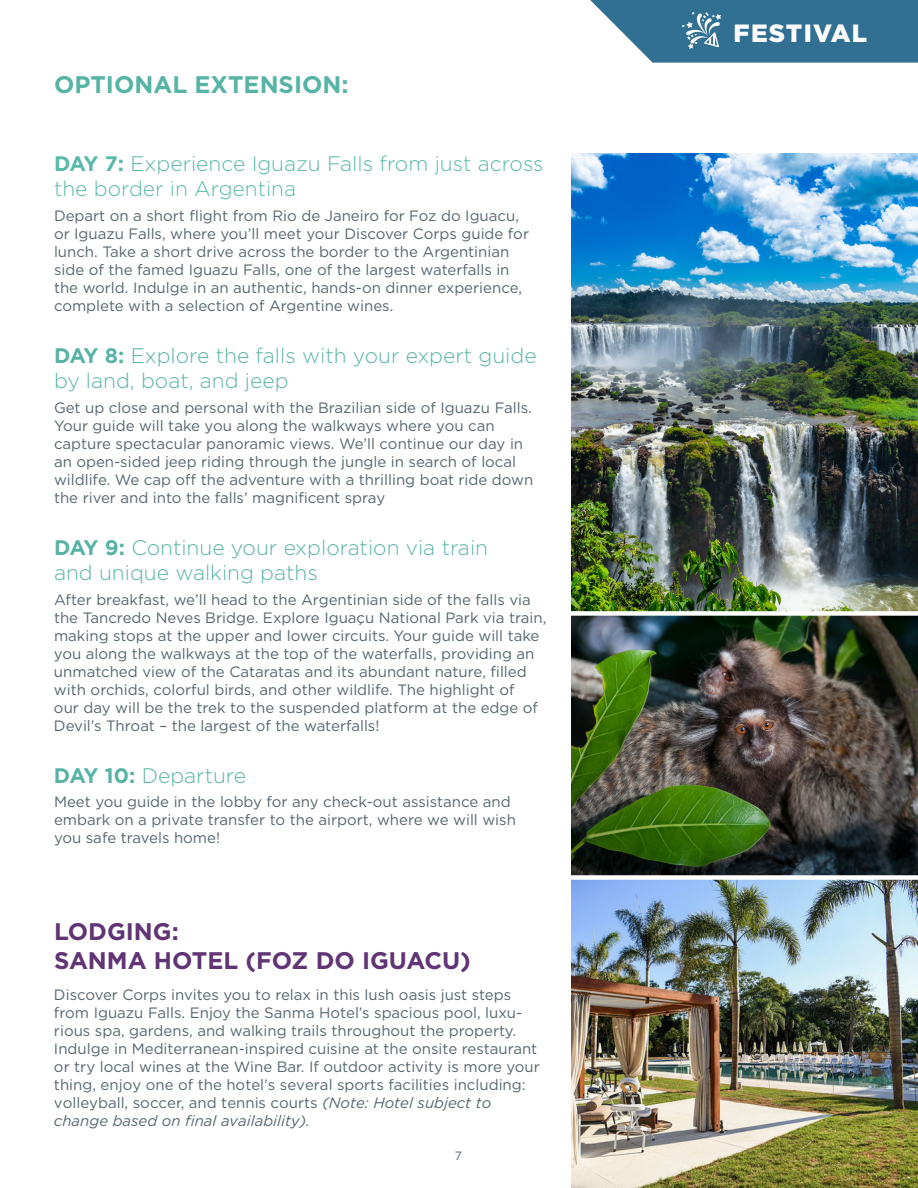
<style>
.page{position:relative;width:918px;height:1188px;background:#fff}
.page>*{position:absolute;margin:0;border:0;box-sizing:border-box;transform-origin:0 0}
.t1{font:900 24.9px "Gotham";letter-spacing:.05em;color:#fff}
.t2{font:700 24px/28.8px "Gotham";color:#613575}
.t3{font:700 24px "Gotham";color:#57b4a5}
.t4{font:300 21px/25.5px "Gotham";color:#57b4a5}
.t5{font:300 21px/25.5px "Gotham";color:#58b9a9}
.t6{font:15px/18px "Gotham";color:#57666e}
.t7{font:12px "Gotham";color:#57666e}
.s1{font-weight:700}
.s2{font-style:italic}
</style>
<div class="page">
<img style="left:571px;top:880px;width:347px;height:308px">
<img style="left:571px;top:616px;width:347px;height:259px">
<img style="left:571px;top:153px;width:347px;height:458px">
<svg style="left:590px;top:0;width:328px;height:63px;background:#49809f"></svg>
<p class="t3" style="left:54px;top:68px;width:296px">OPTIONAL EXTENSION:</p>
<p class="t5" style="left:54px;top:150px;width:491px"><span class="s1">DAY 7:</span> Experience Iguazu Falls from just across the border in Argentina</p>
<p class="t6" style="left:54px;top:206px;width:477px">Depart on a short flight from Rio de Janeiro for Foz do Iguacu, or Iguazu Falls, where you’ll meet your Discover Corps guide for lunch. Take a short drive across the border to the Argentinian side of the famed Iguazu Falls, one of the largest waterfalls in the world. Indulge in an authentic, hands-on dinner experience, complete with a selection of Argentine wines.</p>
<p class="t4" style="left:54px;top:342px;width:484px"><span class="s1">DAY 8:</span> Explore the falls with your expert guide by land, boat, and jeep</p>
<p class="t6" style="left:54px;top:398px;width:481px">Get up close and personal with the Brazilian side of Iguazu Falls.<br>Your guide will take you along the walkways where you can capture spectacular panoramic views. We’ll continue our day in an open-sided jeep riding through the jungle in search of local wildlife. We cap off the adventure with a thrilling boat ride down the river and into the falls’ magnificent spray</p>
<p class="t4" style="left:54px;top:534px;width:436px"><span class="s1">DAY 9:</span> Continue your exploration via train and unique walking paths</p>
<p class="t6" style="left:54px;top:590px;width:494px">After breakfast, we’ll head to the Argentinian side of the falls via the Tancredo Neves Bridge. Explore Iguaçu National Park via train, making stops at the upper and lower circuits. Your guide will take you along the walkways at the top of the waterfalls, providing an unmatched view of the Cataratas and its abundant nature, filled with orchids, colorful birds, and other wildlife. The highlight of<br>our day will be the trek to the suspended platform at the edge of Devil’s Throat – the largest of the waterfalls!</p>
<p class="t4" style="left:54px;top:762px;width:194px"><span class="s1">DAY 10:</span> Departure</p>
<p class="t6" style="left:54px;top:793px;width:463px">Meet you guide in the lobby for any check-out assistance and embark on a private transfer to the airport, where we will wish you safe travels home!</p>
<p class="t2" style="left:54px;top:917px;width:418px">LODGING:<br>SANMA HOTEL (FOZ DO IGUACU)</p>
<p class="t6" style="left:54px;top:986px;width:487px">Discover Corps invites you to relax in this lush oasis just steps from Iguazu Falls. Enjoy the Sanma Hotel’s spacious pool, luxu&shy;rious spa, gardens, and walking trails throughout the property.<br>Indulge in Mediterranean-inspired cuisine at the onsite restaurant or try local wines at the Wine Bar. If outdoor activity is more your thing, enjoy one of the hotel’s several sports facilities including: volleyball, soccer, and tennis courts <span class="s2">(Note: Hotel subject to change based on final availability).</span></p>
<p class="t7" style="left:455px;top:1148px;width:9px">7</p>
<p class="t1" style="left:734px;top:16px;width:135px">FESTIVAL</p>
</div>
